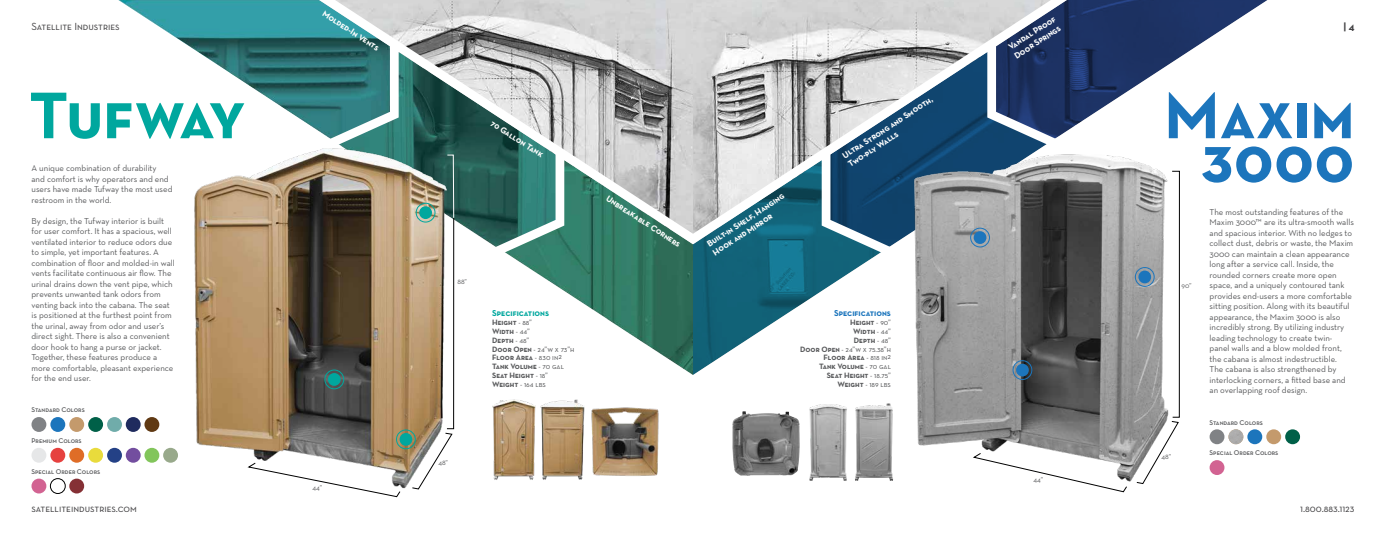
<style>
.page{position:relative;width:1386px;height:536px;background:#fff}
.page>*{position:absolute;margin:0;border:0;box-sizing:border-box;transform-origin:0 0}
.t1{font:66.94px "Neutra Text Bold SC";color:#1c75bc}
.t2{font:66.94px "Neutra Text Bold SC";letter-spacing:-.035em;color:#00a79e}
.t3{font:10.5px "Neutra Text Book SC";color:#414042}
.t4{font:700 10.5px "Neutra Text";color:#414042}
.t5{font:8.75px/10.5px "Neutra Text";color:#58595b}
.t6{font:8.75px/10.5px "Neutra Text Bold SC";color:#fff}
.t7{font:8.75px "Neutra Text Bold SC";color:#1c75bc}
.t8{font:8.75px "Neutra Text Bold SC";color:#00a79e}
.t9{font:7.88px/8.8px "Neutra Text Bold SC";color:#58595b}
.t10{font:7.88px "Neutra Text Book SC";color:#58595b}
.t11{font:7px "Neutra Text Demi SC";color:#58595b}
.t12{font:7px "Neutra Text";color:#58595b}
.s1{font-family:"Neutra Text Book SC"}
.s2{font-family:"Neutra Text Bold SC"}
</style>
<div class="page">
<div style="left:32px;top:478px;width:14px;height:15px;background:#d26392;border-radius:50%"></div>
<div style="left:69px;top:478px;width:15px;height:15px;background:#853035;border-radius:50%"></div>
<div style="left:50px;top:478px;width:16px;height:15px;border:1px solid #000;border-radius:50%"></div>
<img style="left:512px;top:257px;width:181px;height:118px">
<svg style="left:693px;top:257px;width:181px;height:118px"></svg>
<svg style="left:1067px;top:0;width:200px;height:96px;fill:#1e3468"></svg>
<svg style="left:693px;top:0;width:374px;height:257px;background:#94a5b0"></svg>
<img style="left:902px;top:96px;width:278px;height:397px">
<img style="left:809px;top:404px;width:37px;height:77px">
<img style="left:846px;top:403px;width:47px;height:78px">
<div style="left:1016px;top:363px;width:13px;height:13px;background:#1c75bc;border-radius:50%"></div>
<div style="left:1013px;top:360px;width:19px;height:20px;border:1px solid #1c75bc;border-radius:50%"></div>
<div style="left:1135px;top:267px;width:20px;height:20px;border:1px solid #1c75bc;border-radius:50%"></div>
<div style="left:974px;top:231px;width:12px;height:13px;background:#1c75bc;border-radius:50%"></div>
<div style="left:970px;top:228px;width:20px;height:19px;border:1px solid #1c75bc;border-radius:50%"></div>
<svg style="left:973px;top:452px;width:154px;height:40px"></svg>
<svg style="left:1136px;top:171px;width:44px;height:313px"></svg>
<div style="left:1210px;top:429px;width:14px;height:15px;background:#808285;border-radius:50%"></div>
<div style="left:1285px;top:429px;width:15px;height:15px;background:#006048;border-radius:50%"></div>
<div style="left:1247px;top:429px;width:15px;height:15px;background:#1c75bc;border-radius:50%"></div>
<img style="left:1228px;top:429px;width:15px;height:15px;border-radius:7px">
<div style="left:1266px;top:429px;width:15px;height:15px;background:#c49a6c;border-radius:50%"></div>
<img style="left:732px;top:411px;width:68px;height:64px">
<img style="left:119px;top:0;width:200px;height:96px">
<svg style="left:319px;top:0;width:374px;height:257px;background:#91a8a5"></svg>
<img style="left:194px;top:96px;width:266px;height:402px">
<img style="left:492px;top:399px;width:42px;height:81px">
<img style="left:534px;top:399px;width:51px;height:81px">
<div style="left:328px;top:373px;width:13px;height:12px;background:#00a79e;border-radius:50%"></div>
<div style="left:324px;top:369px;width:20px;height:20px;border:1px solid #00a79e;border-radius:50%"></div>
<div style="left:400px;top:433px;width:12px;height:12px;background:#00a79e;border-radius:50%"></div>
<div style="left:396px;top:429px;width:20px;height:20px;border:1px solid #00a79e;border-radius:50%"></div>
<svg style="left:248px;top:462px;width:153px;height:35px"></svg>
<svg style="left:412px;top:154px;width:42px;height:335px"></svg>
<div style="left:32px;top:417px;width:14px;height:15px;background:#808285;border-radius:50%"></div>
<div style="left:50px;top:417px;width:15px;height:15px;background:#1c75bc;border-radius:50%"></div>
<div style="left:69px;top:417px;width:15px;height:15px;background:#c49a6c;border-radius:50%"></div>
<div style="left:88px;top:417px;width:15px;height:15px;background:#006048;border-radius:50%"></div>
<div style="left:107px;top:417px;width:15px;height:15px;background:#70acaa;border-radius:50%"></div>
<div style="left:126px;top:417px;width:15px;height:15px;background:#1f2b5e;border-radius:50%"></div>
<div style="left:144px;top:417px;width:15px;height:15px;background:#603913;border-radius:50%"></div>
<div style="left:32px;top:447px;width:14px;height:15px;background:#e6e7e8;border-radius:50%"></div>
<div style="left:144px;top:447px;width:15px;height:15px;background:#82c55b;border-radius:50%"></div>
<div style="left:163px;top:447px;width:15px;height:15px;background:#98a98b;border-radius:50%"></div>
<div style="left:50px;top:447px;width:15px;height:15px;background:#e6413f;border-radius:50%"></div>
<div style="left:69px;top:447px;width:15px;height:15px;background:#df6d27;border-radius:50%"></div>
<div style="left:88px;top:447px;width:15px;height:15px;background:#e9db3c;border-radius:50%"></div>
<div style="left:107px;top:447px;width:15px;height:15px;background:#244186;border-radius:50%"></div>
<div style="left:126px;top:447px;width:15px;height:15px;background:#734e9f;border-radius:50%"></div>
<img style="left:591px;top:407px;width:68px;height:69px">
<div style="left:1210px;top:460px;width:14px;height:15px;background:#d26392;border-radius:50%"></div>
<p class="t3" style="left:32px;top:20px;width:90px">Satellite Industries</p>
<h1 class="t2" style="left:29px;top:74px;width:218px">Tufway</h1>
<p class="t5" style="left:32px;top:162px;width:143px">A unique combination of durability<br>and comfort is why operators and end users have made Tufway the most used restroom in the world.</p>
<p class="t5" style="left:32px;top:215px;width:145px">By design, the Tufway interior is built for user comfort. It has a spacious, well ventilated interior to reduce odors due to simple, yet important features. A combination of floor and molded-in wall vents facilitate continuous air flow. The urinal drains down the vent pipe, which prevents unwanted tank odors from venting back into the cabana. The seat is positioned at the furthest point from the urinal, away from odor and user’s direct sight. There is also a convenient door hook to hang a purse or jacket.<br>Together, these features produce a more comfortable, pleasant experience for the end user.</p>
<p class="t11" style="left:32px;top:405px;width:55px">Standard Colors</p>
<p class="t11" style="left:32px;top:436px;width:52px">Premium Colors</p>
<p class="t11" style="left:32px;top:467px;width:70px">Special Order Colors</p>
<p class="t3" style="left:32px;top:501px;width:107px">satelliteindustries.com</p>
<p class="t6" style="left:326px;top:8px;width:67px;rotate:33deg">Molded-In Vents</p>
<p class="t12" style="left:312px;top:483px;width:11px">44”</p>
<p class="t6" style="left:495px;top:117px;width:62px;rotate:33deg">70 Gallon Tank</p>
<p class="t12" style="left:457px;top:277px;width:11px">88”</p>
<p class="t8" style="left:492px;top:308px;width:58px">Specifications</p>
<p class="t9" style="left:492px;top:318px;width:41px">Height <span class="s1">- 88”<br></span>Width <span class="s1">- 44”<br></span>Depth <span class="s1">- 48”</span></p>
<p class="t10" style="left:492px;top:344px;width:84px"><span class="s2">Door Open</span> - 24”w x 73”h</p>
<p class="t9" style="left:492px;top:353px;width:73px">Floor Area <span class="s1">- 830 in</span><sup>2<br></sup>Tank Volume <span class="s1">- 70 gal<br></span>Seat Height <span class="s1">- 18”</span></p>
<p class="t10" style="left:492px;top:379px;width:55px"><span class="s2">Weight</span> - 164 lbs</p>
<p class="t12" style="left:438px;top:458px;width:11px">48”</p>
<p class="t6" style="left:610px;top:193px;width:88px;rotate:33deg">Unbreakable Corners</p>
<p class="t6" style="left:705px;top:240px;width:92px;rotate:-33deg">Built-in Shelf, Hanging<br>Hook and Mirror</p>
<p class="t6" style="left:840px;top:151px;width:107px;rotate:-33deg">Ultra Strong and Smooth,<br>Two-ply Walls</p>
<p class="t7" style="left:834px;top:308px;width:58px">Specifications</p>
<p class="t9" style="left:850px;top:318px;width:42px;text-align:center">Height <span class="s1">- 90”<br></span>Width <span class="s1">- 44”<br></span>Depth <span class="s1">- 48”</span></p>
<p class="t10" style="left:800px;top:344px;width:92px"><span class="s2">Door Open</span> - 24”w x 75.38”h</p>
<p class="t9" style="left:819px;top:353px;width:73px;text-align:right">Floor Area <span class="s1">- 818 in</span><sup>2<br></sup>Tank Volume <span class="s1">- 70 gal<br></span>Seat Height <span class="s1">- 18.75”</span></p>
<p class="t10" style="left:838px;top:379px;width:55px"><span class="s2">Weight</span> - 189 lbs</p>
<p class="t6" style="left:1006px;top:43px;width:56px;rotate:-33deg">Vandal Proof<br>Door Springs</p>
<p class="t12" style="left:1034px;top:475px;width:11px">44”</p>
<p class="t4" style="left:1343px;top:20px;width:13px">| 4</p>
<h1 class="t1" style="left:1164px;top:74px;width:192px">Maxim</h1>
<h1 class="t1" style="left:1201px;top:117px;width:155px">3000</h1>
<p class="t5" style="left:1210px;top:206px;width:146px">The most outstanding features of the Maxim 3000™ are its ultra-smooth walls and spacious interior. With no ledges to collect dust, debris or waste, the Maxim 3000 can maintain a clean appearance long after a service call. Inside, the rounded corners create more open space, and a uniquely contoured tank provides end-users a more comfortable sitting position. Along with its beautiful appearance, the Maxim 3000 is also incredibly strong. By utilizing industry leading technology to create twin&shy;panel walls and a blow molded front, the cabana is almost indestructible.<br>The cabana is also strengthened by interlocking corners, a fitted base and an overlapping roof design.</p>
<p class="t12" style="left:1182px;top:281px;width:12px">90”</p>
<p class="t12" style="left:1162px;top:452px;width:11px">48”</p>
<p class="t11" style="left:1210px;top:418px;width:55px">Standard Colors</p>
<p class="t11" style="left:1210px;top:448px;width:70px">Special Order Colors</p>
<p class="t3" style="left:1300px;top:501px;width:56px">1.800.883.1123</p>
</div>
